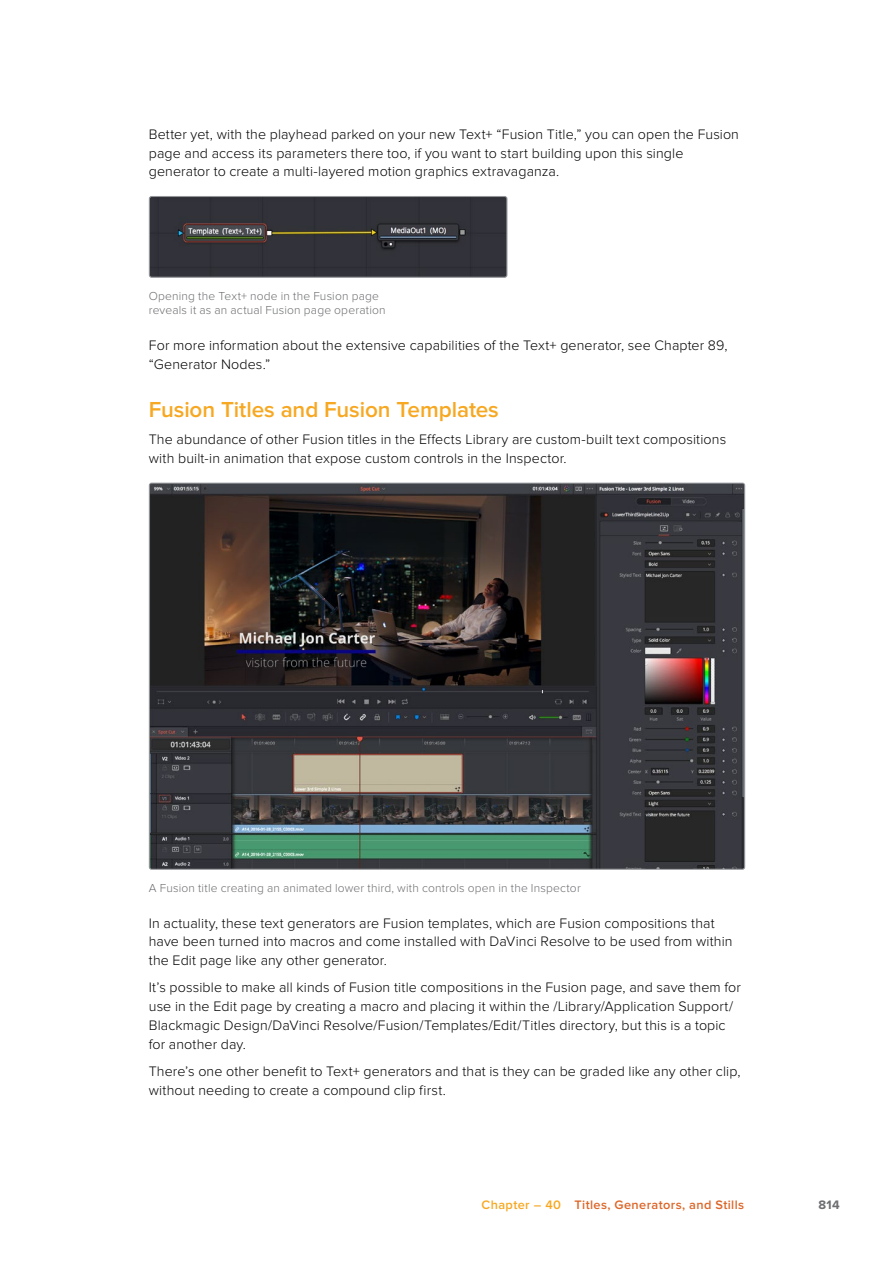
<style>
.page{position:relative;width:893px;height:1263px;background:#fff}
.page>*{position:absolute;margin:0;border:0;box-sizing:border-box;transform-origin:0 0}
.t1{font:600 22.5px "Proxima Nova";letter-spacing:-.005em;color:#f7a822}
.t2{font:300 14.25px/18.8px "Proxima Nova";letter-spacing:.005em;color:#000}
.t3{font:600 12.75px "Proxima Nova";letter-spacing:.03em;color:#dd6628}
.t4{font:700 12.75px "Proxima Nova";color:#6d6e71}
.t5{font:300 12px/14.4px "Proxima Nova";letter-spacing:.015em;color:#6d6e71}
.s1{color:#f7a822}
</style>
<div class="page">
<img style="left:151px;top:196px;width:356px;height:80px">
<div style="left:149px;top:196px;width:358px;height:82px;border:1px solid #939598;border-radius:2px"></div>
<img style="left:149px;top:483px;width:596px;height:385px">
<p class="t2" style="left:149px;top:125px;width:592px">Better yet, with the playhead parked on your new Text+ “Fusion Title,” you can open the Fusion page and access its parameters there too, if you want to start building upon this single generator to create a multi-layered motion graphics extravaganza.</p>
<p class="t5" style="left:149px;top:289px;width:238px">Opening the Text+ node in the Fusion page reveals it as an actual Fusion page operation</p>
<p class="t2" style="left:149px;top:336px;width:580px">For more information about the extensive capabilities of the Text+ generator, see Chapter 89, “Generator Nodes.”</p>
<h1 class="t1" style="left:149px;top:397px;width:352px">Fusion Titles and Fusion Templates</h1>
<p class="t2" style="left:149px;top:430px;width:579px">The abundance of other Fusion titles in the Effects Library are custom-built text compositions with built-in animation that expose custom controls in the Inspector.</p>
<p class="t5" style="left:149px;top:881px;width:433px">A Fusion title creating an animated lower third, with controls open in the Inspector</p>
<p class="t2" style="left:149px;top:913px;width:585px">In actuality, these text generators are Fusion templates, which are Fusion compositions that have been turned into macros and come installed with DaVinci Resolve to be used from within the Edit page like any other generator.</p>
<p class="t2" style="left:149px;top:978px;width:594px">It’s possible to make all kinds of Fusion title compositions in the Fusion page, and save them for use in the Edit page by creating a macro and placing it within the /Library/Application Support/ Blackmagic Design/DaVinci Resolve/Fusion/Templates/Edit/Titles directory, but this is a topic for another day.</p>
<p class="t2" style="left:149px;top:1062px;width:593px">There’s one other benefit to Text+ generators and that is they can be graded like any other clip, without needing to create a compound clip first.</p>
<p class="t3" style="left:482px;top:1198px;width:264px"><span class="s1">Chapter – 40</span> Titles, Generators, and Stills</p>
<p class="t4" style="left:818px;top:1198px;width:23px">814</p>
</div>
